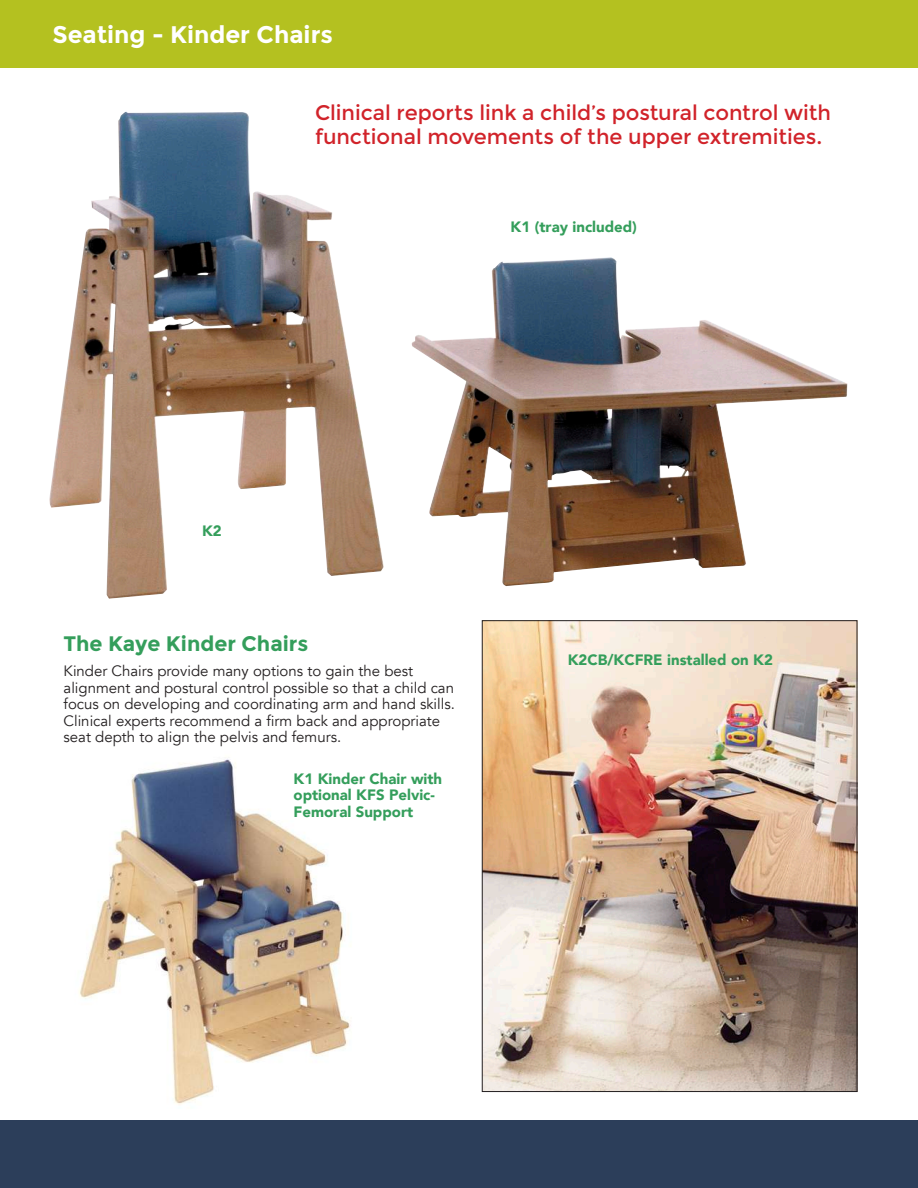
<style>
.page{position:relative;width:918px;height:1188px;background:#fff}
.page>*{position:absolute;margin:0;border:0;box-sizing:border-box;transform-origin:0 0}
.t1{font:700 24px "Montserrat";color:#fff}
.t2{font:21px/24px "Montserrat";letter-spacing:-.005em;color:#d1232a}
.t3{font:700 21px "Montserrat";color:#349e5b}
.t4{font:15px/16.5px "Avenir";color:#231f20}
.t5{font:900 15px/16.5px "Avenir";color:#349e5b}
</style>
<div class="page">
<div style="left:0;top:1121px;width:918px;height:67px;background:#2c3e5a"></div>
<div style="left:0;top:0;width:918px;height:67px;background:#b4c120"></div>
<img style="left:79px;top:759px;width:272px;height:346px">
<img style="left:49px;top:112px;width:799px;height:487px">
<img style="left:484px;top:622px;width:371px;height:468px">
<h1 class="t1" style="left:52px;top:21px;width:282px">Seating - Kinder Chairs</h1>
<h2 class="t2" style="left:315px;top:101px;width:518px">Clinical reports link a child’s postural control with functional movements of the upper extremities.</h2>
<p class="t5" style="left:511px;top:218px;width:128px">K1 (tray included)</p>
<p class="t5" style="left:202px;top:522px;width:21px">K2</p>
<h2 class="t3" style="left:64px;top:631px;width:246px">The Kaye Kinder Chairs</h2>
<p class="t4" style="left:64px;top:663px;width:393px">Kinder Chairs provide many options to gain the best alignment and postural control possible so that a child can focus on developing and coordinating arm and hand skills.<br>Clinical experts recommend a firm back and appropriate seat depth to align the pelvis and femurs.</p>
<p class="t5" style="left:294px;top:770px;width:150px">K1 Kinder Chair with optional KFS Pelvic-<br>Femoral Support</p>
<p class="t5" style="left:568px;top:651px;width:207px">K2CB/KCFRE installed on K2</p>
</div>
